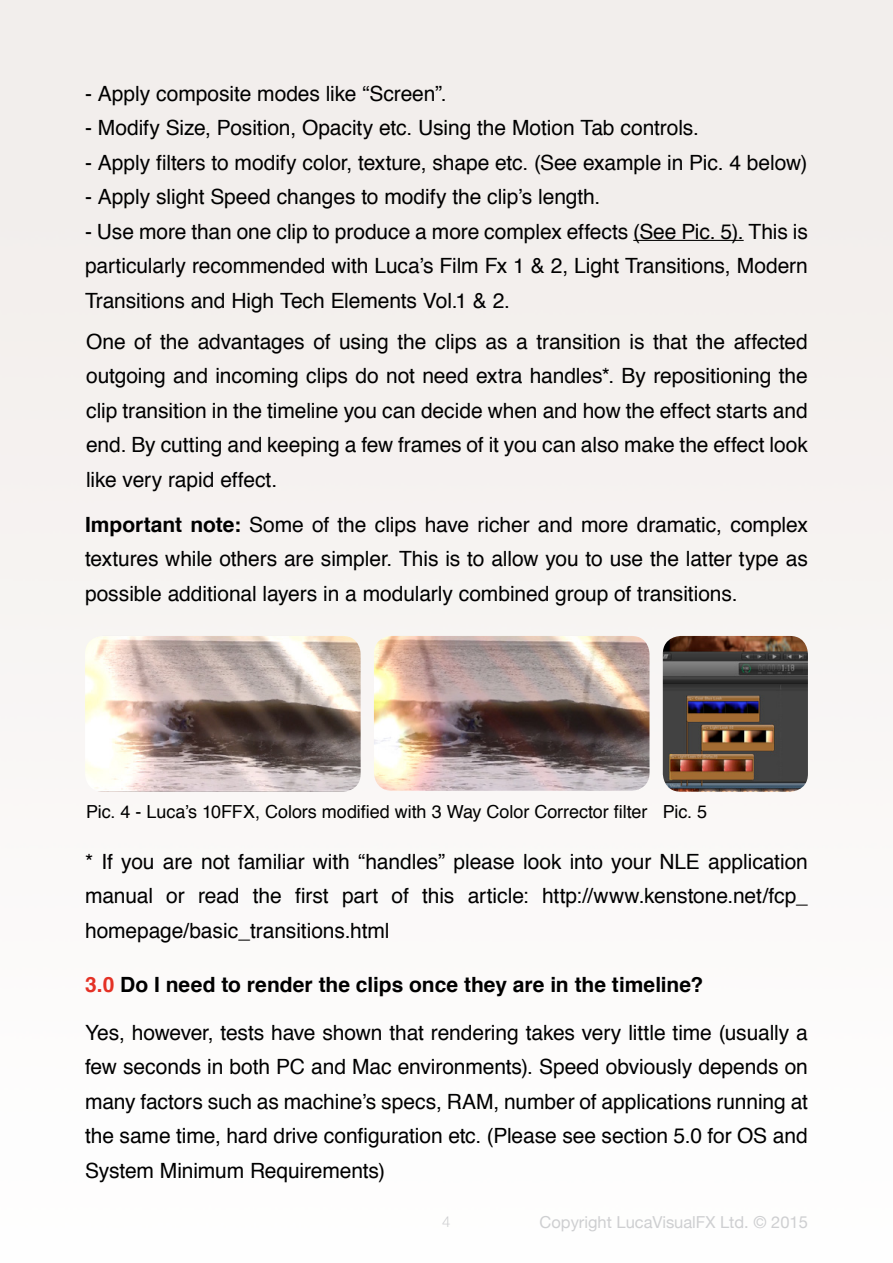
<style>
.page{position:relative;width:893px;height:1263px;background:#fff}
.page>*{position:absolute;margin:0;border:0;box-sizing:border-box;transform-origin:0 0}
.t1{font:21px/34.5px "Helvetica";letter-spacing:-.005em;color:#000;text-align:justify}
.t2{font:700 21px "Helvetica";color:#000}
.t3{font:18px "Helvetica";letter-spacing:-.005em;color:#000}
.t4{font:16.5px "Helvetica Neue";color:#cecfd1}
.t5{font:300 15px "Helvetica Neue";color:#cecfd1}
.s1{font-weight:700}
.s2{color:#e43125}
</style>
<div class="page">
<img style="left:663px;top:636px;width:145px;height:156px">
<img style="left:85px;top:636px;width:276px;height:156px">
<img style="left:374px;top:636px;width:275px;height:155px">
<hr style="left:633px;top:240px;width:111px;height:1px;background:#000">
<p class="t1" style="left:85px;top:77px;width:363px">- Apply composite modes like “Screen”.</p>
<p class="t1" style="left:85px;top:111px;width:616px">- Modify Size, Position, Opacity etc. Using the Motion Tab controls.</p>
<p class="t1" style="left:85px;top:146px;width:724px">- Apply filters to modify color, texture, shape etc. (See example in Pic. 4 below)</p>
<p class="t1" style="left:85px;top:180px;width:517px">- Apply slight Speed changes to modify the clip’s length.</p>
<p class="t1" style="left:85px;top:215px;width:724px">- Use more than one clip to produce a more complex effects (See Pic. 5). This is particularly recommended with Luca’s Film Fx 1 &amp; 2, Light Transitions, Modern Transitions and High Tech Elements Vol.1 &amp; 2.</p>
<p class="t1" style="left:86px;top:325px;width:723px">One of the advantages of using the clips as a transition is that the affected outgoing and incoming clips do not need extra handles*. By repositioning the clip transition in the timeline you can decide when and how the effect starts and end. By cutting and keeping a few frames of it you can also make the effect look like very rapid effect.</p>
<p class="t1" style="left:85px;top:508px;width:724px"><span class="s1">Important note:</span> Some of the clips have richer and more dramatic, complex textures while others are simpler. This is to allow you to use the latter type as possible additional layers in a modularly combined group of transitions.</p>
<p class="t3" style="left:86px;top:798px;width:623px">Pic. 4 - Luca’s 10FFX, Colors modified with 3 Way Color Corrector filter Pic. 5</p>
<p class="t1" style="left:85px;top:845px;width:724px">* If you are not familiar with “handles” please look into your NLE application manual or read the first part of this article: http://www.kenstone.net/fcp_ homepage/basic_transitions.html</p>
<p class="t2" style="left:85px;top:968px;width:620px"><span class="s2">3.0</span> Do I need to render the clips once they are in the timeline?</p>
<p class="t1" style="left:85px;top:1016px;width:724px">Yes, however, tests have shown that rendering takes very little time (usually a few seconds in both PC and Mac environments). Speed obviously depends on many factors such as machine’s specs, RAM, number of applications running at the same time, hard drive configuration etc. (Please see section 5.0 for OS and System Minimum Requirements)</p>
<p class="t5" style="left:442px;top:1210px;width:10px">4</p>
<p class="t4" style="left:539px;top:1210px;width:270px">Copyright LucaVisualFX Ltd. © 2015</p>
</div>
